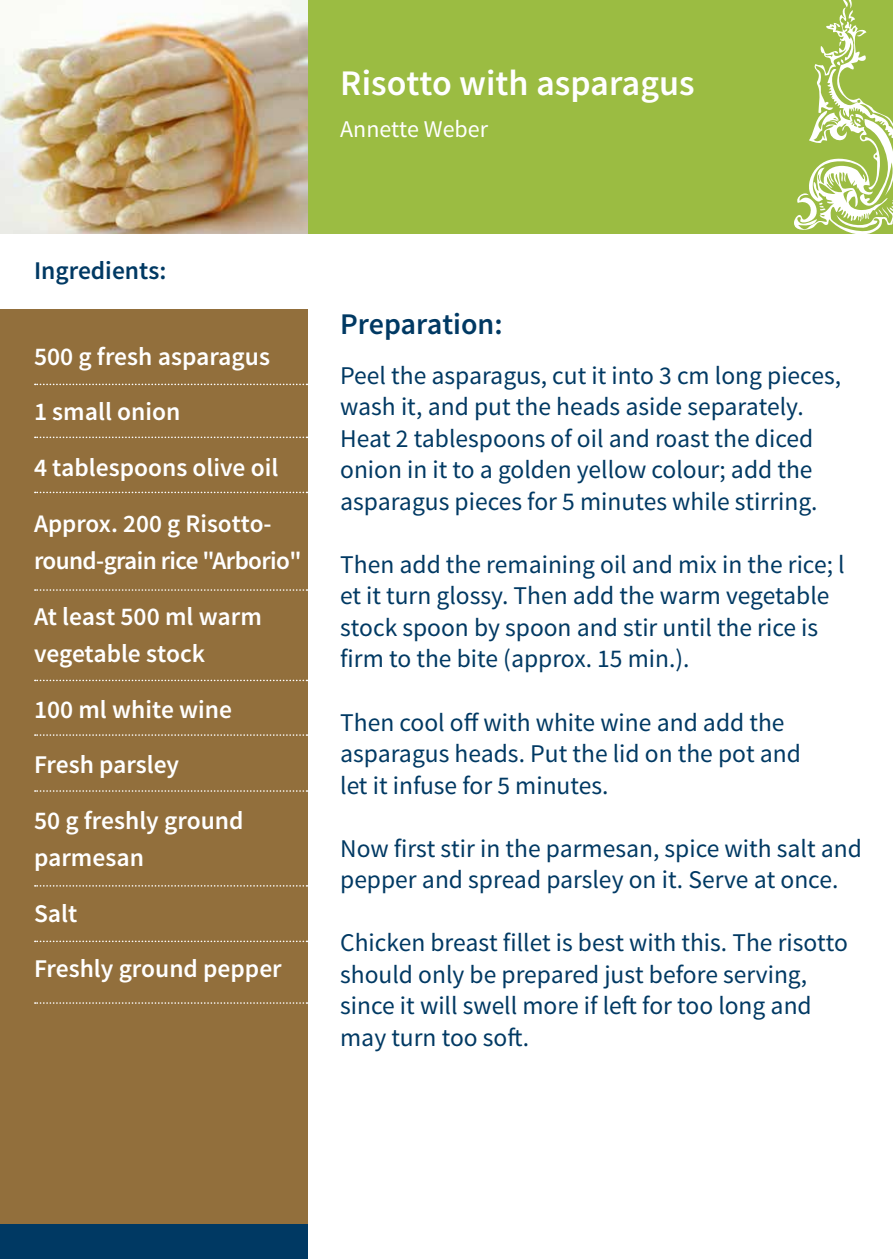
<style>
.page{position:relative;width:893px;height:1259px;background:#fff}
.page>*{position:absolute;margin:0;border:0;box-sizing:border-box;transform-origin:0 0}
.t1{font:600 36px "Source Sans Pro";color:#fff}
.t2{font:600 30px "Source Sans Pro";color:#003963}
.t3{font:25.5px/31.5px "Source Sans Pro";color:#003963}
.t4{font:600 25.5px/55.5px "Source Sans Pro";color:#fff}
.t5{font:600 25.5px "Source Sans Pro";color:#003963}
.t6{font:600 25.2px/37.5px "Source Sans Pro";letter-spacing:-.025em;color:#fff}
.t7{font:24px "Source Sans Pro";color:#fff}
</style>
<div class="page">
<div style="left:0;top:0;width:893px;height:234px;background:#9bbc42"></div>
<img style="left:0;top:0;width:307px;height:234px">
<div style="left:0;top:310px;width:307px;height:949px;background:#926f3c"></div>
<div style="left:0;top:1225px;width:307px;height:34px;background:#003963"></div>
<svg style="left:35px;top:384px;width:272px;height:1px"></svg>
<svg style="left:35px;top:492px;width:272px;height:1px"></svg>
<svg style="left:35px;top:436px;width:272px;height:2px"></svg>
<svg style="left:35px;top:589px;width:272px;height:2px"></svg>
<svg style="left:35px;top:679px;width:272px;height:2px"></svg>
<svg style="left:35px;top:734px;width:272px;height:2px"></svg>
<svg style="left:35px;top:790px;width:272px;height:2px"></svg>
<svg style="left:35px;top:885px;width:272px;height:1px"></svg>
<svg style="left:35px;top:940px;width:272px;height:2px"></svg>
<svg style="left:35px;top:1002px;width:272px;height:1px"></svg>
<svg style="left:794px;top:0;width:99px;height:234px"></svg>
<h1 class="t1" style="left:340px;top:60px;width:356px">Risotto with asparagus</h1>
<p class="t7" style="left:340px;top:114px;width:149px">Annette Weber</p>
<p class="t5" style="left:34px;top:255px;width:134px">Ingredients:</p>
<p class="t4" style="left:34px;top:329px;width:246px">500 g fresh asparagus<br>1 small onion<br>4 tablespoons olive oil</p>
<p class="t6" style="left:34px;top:505px;width:269px">Approx. 200 g Risotto&shy;round-grain rice "Arborio"</p>
<p class="t4" style="left:34px;top:598px;width:229px;line-height:37.5px">At least 500 ml warm vegetable stock</p>
<p class="t4" style="left:34px;top:682px;width:211px">100 ml white wine<br>Fresh parsley<br>50 g freshly ground</p>
<p class="t4" style="left:34px;top:830px;width:249px">parmesan<br>Salt<br>Freshly ground pepper</p>
<p class="t2" style="left:340px;top:305px;width:164px">Preparation:</p>
<p class="t3" style="left:340px;top:360px;width:502px">Peel the asparagus, cut it into 3 cm long pieces, wash it, and put the heads aside separately.<br>Heat 2 tablespoons of oil and roast the diced onion in it to a golden yellow colour; add the asparagus pieces for 5 minutes while stirring.</p>
<p class="t3" style="left:340px;top:549px;width:506px">Then add the remaining oil and mix in the rice; l et it turn glossy. Then add the warm vegetable stock spoon by spoon and stir until the rice is firm to the bite (approx. 15 min.).</p>
<p class="t3" style="left:340px;top:706px;width:462px">Then cool off with white wine and add the asparagus heads. Put the lid on the pot and let it infuse for 5 minutes.</p>
<p class="t3" style="left:340px;top:832px;width:523px">Now first stir in the parmesan, spice with salt and pepper and spread parsley on it. Serve at once.</p>
<p class="t3" style="left:340px;top:927px;width:509px">Chicken breast fillet is best with this. The risotto should only be prepared just before serving, since it will swell more if left for too long and may turn too soft.</p>
</div>
